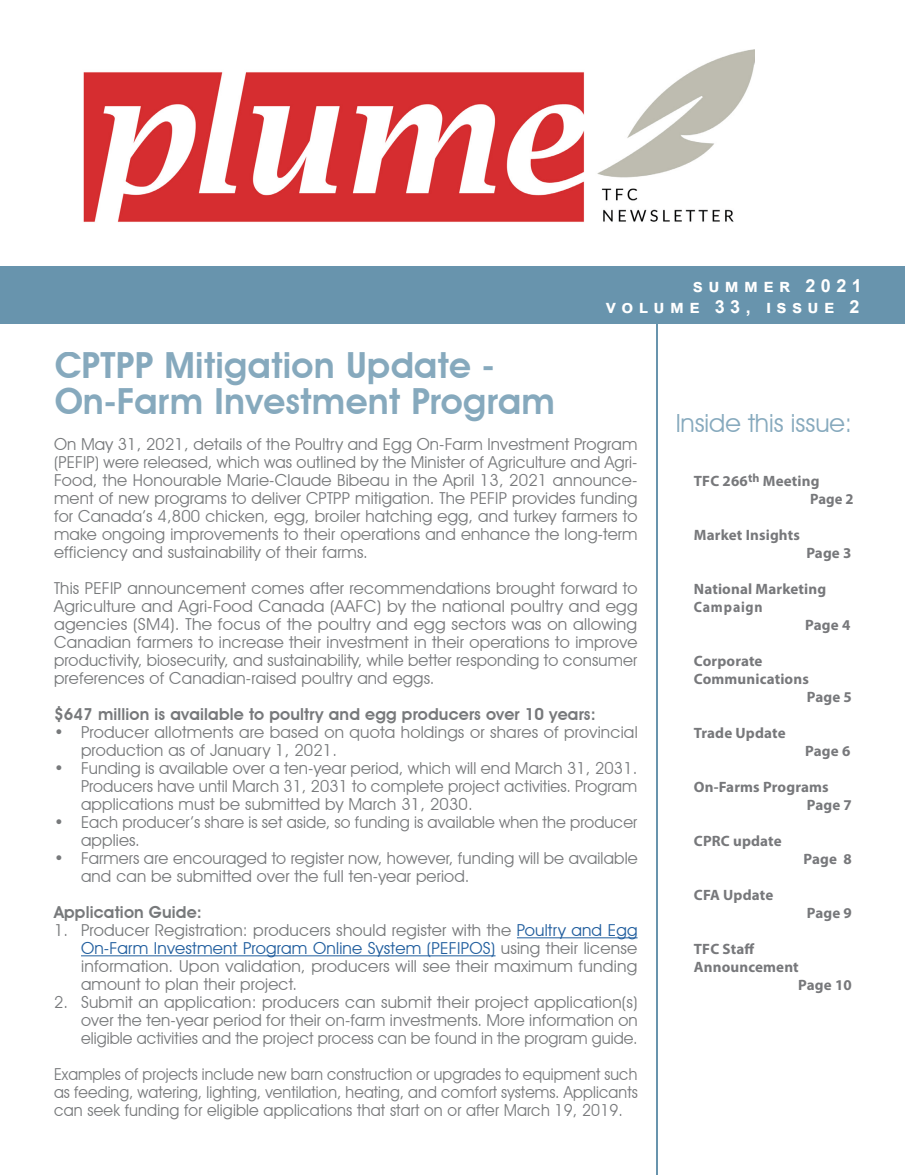
<style>
.page{position:relative;width:905px;height:1175px;background:#fff}
.page>*{position:absolute;margin:0;border:0;box-sizing:border-box;transform-origin:0 0}
.t1{font:600 36px/36px "Avant Garde IT Cby BT";letter-spacing:.01em;color:#6894ad}
.t2{font:25.5px "Avant Garde IT Cby BT";color:#6894ad}
.t3{font:700 18px/21.6px "Arial";letter-spacing:.3em;color:#fff;text-align:right}
.t4{font:16.5px/18px "Avant Garde IT Cby BT";letter-spacing:.01em;color:#77797b;text-align:justify}
.t5{font:16.5px/18px "Avant Garde IT Cby BT";letter-spacing:.01em;color:#77797b;text-align:justify;scale:.93 1}
.t6{font:600 16.5px "Avant Garde IT Cby BT";letter-spacing:.01em;color:#77797b}
.t7{font:700 15px/18px "Myriad Pro";letter-spacing:.01em;color:#77787b}
.t8{font:700 15px "Myriad Pro";letter-spacing:.055em;color:#77787b;scale:.93 1}
.s1{color:#215e9e}
</style>
<div class="page">
<hr style="left:517px;top:937px;width:120px;height:1px;background:#215e9e">
<hr style="left:81px;top:955px;width:414px;height:1px;background:#215e9e">
<hr style="left:657px;top:322px;width:1px;height:852px;background:#6894ad">
<div style="left:0;top:266px;width:904px;height:57px;background:#6894ad"></div>
<img style="left:83px;top:50px;width:671px;height:172px">
<p class="t3" style="left:606px;top:275px;width:257px">summer 2021 volume 33, issue 2</p>
<h1 class="t1" style="left:54px;top:347px;width:502px">CPTPP Mitigation Update -<br>On-Farm Investment Program</h1>
<p class="t4" style="left:54px;top:435px;width:585px">On May 31, 2021, details of the Poultry and Egg On-Farm Investment Program (PEFIP) were released, which was outlined by the Minister of Agriculture and Agri-Food, the Honourable Marie-Claude Bibeau in the April 13, 2021 announce&shy;ment of new programs to deliver CPTPP mitigation. The PEFIP provides funding for Canada’s 4,800 chicken, egg, broiler hatching egg, and turkey farmers to make ongoing improvements to their operations and enhance the long-term efficiency and sustainability of their farms.</p>
<p class="t4" style="left:54px;top:579px;width:585px">This PEFIP announcement comes after recommendations brought forward to Agriculture and Agri-Food Canada (AAFC) by the national poultry and egg agencies (SM4). The focus of the poultry and egg sectors was on allowing Canadian farmers to increase their investment in their operations to improve productivity, biosecurity, and sustainability, while better responding to consumer preferences of Canadian-raised poultry and eggs.</p>
<p class="t6" style="left:54px;top:704px;width:543px">$647 million is available to poultry and egg producers over 10 years:</p>
<p class="t4" style="left:81px;top:723px;width:558px;text-indent:-27px">• Producer allotments are based on quota holdings or shares of provincial production as of January 1, 2021.</p>
<p class="t4" style="left:81px;top:759px;width:558px;text-indent:-27px">• Funding is available over a ten-year period, which will end March 31, 2031.<br>Producers have until March 31, 2031 to complete project activities. Program applications must be submitted by March 31, 2030.</p>
<p class="t4" style="left:81px;top:813px;width:557px;text-indent:-27px">• Each producer’s share is set aside, so funding is available when the producer applies.</p>
<p class="t4" style="left:81px;top:849px;width:558px;text-indent:-27px">• Farmers are encouraged to register now, however, funding will be available and can be submitted over the full ten-year period.</p>
<p class="t6" style="left:54px;top:902px;width:149px">Application Guide:</p>
<p class="t4" style="left:81px;top:921px;width:558px;text-indent:-27px">1. Producer Registration: producers should register with the <span class="s1">Poultry and Egg On-Farm Investment Program Online System (PEFIPOS)</span> using their license information. Upon validation, producers will see their maximum funding amount to plan their project.</p>
<p class="t4" style="left:81px;top:993px;width:558px;text-indent:-27px">2. Submit an application: producers can submit their project application(s) over the ten-year period for their on-farm investments. More information on eligible activities and the project process can be found in the program guide.</p>
<p class="t5" style="left:54px;top:1065px;width:629px">Examples of projects include new barn construction or upgrades to equipment such as feeding, watering, lighting, ventilation, heating, and comfort systems. Applicants can seek funding for eligible applications that start on or after March 19, 2019.</p>
<h2 class="t2" style="left:675px;top:407px;width:178px">Inside this issue:</h2>
<p class="t7" style="left:810px;top:471px;width:45px;text-indent:-116px">TFC 266<sup>th</sup> Meeting<br>Page 2</p>
<p class="t7" style="left:694px;top:525px;width:108px">Market Insights</p>
<p class="t7" style="left:806px;top:543px;width:47px">Page 3</p>
<p class="t7" style="left:694px;top:579px;width:134px">National Marketing</p>
<p class="t8" style="left:694px;top:597px;width:75px">Campaign</p>
<p class="t7" style="left:805px;top:615px;width:47px">Page 4</p>
<p class="t7" style="left:694px;top:651px;width:70px">Corporate</p>
<p class="t7" style="left:694px;top:669px;width:116px">Communications</p>
<p class="t7" style="left:806px;top:687px;width:47px">Page 5</p>
<p class="t7" style="left:694px;top:723px;width:93px">Trade Update</p>
<p class="t7" style="left:805px;top:741px;width:47px">Page 6</p>
<p class="t7" style="left:806px;top:777px;width:47px;text-indent:-113px">On-Farms Programs<br>Page 7</p>
<p class="t7" style="left:694px;top:831px;width:89px">CPRC update</p>
<p class="t7" style="left:803px;top:849px;width:50px">Page 8</p>
<p class="t7" style="left:694px;top:885px;width:81px">CFA Update</p>
<p class="t7" style="left:806px;top:903px;width:47px">Page 9</p>
<p class="t7" style="left:694px;top:939px;width:62px">TFC Staff</p>
<p class="t7" style="left:694px;top:957px;width:106px">Announcement</p>
<p class="t7" style="left:798px;top:975px;width:55px">Page 10</p>
</div>
